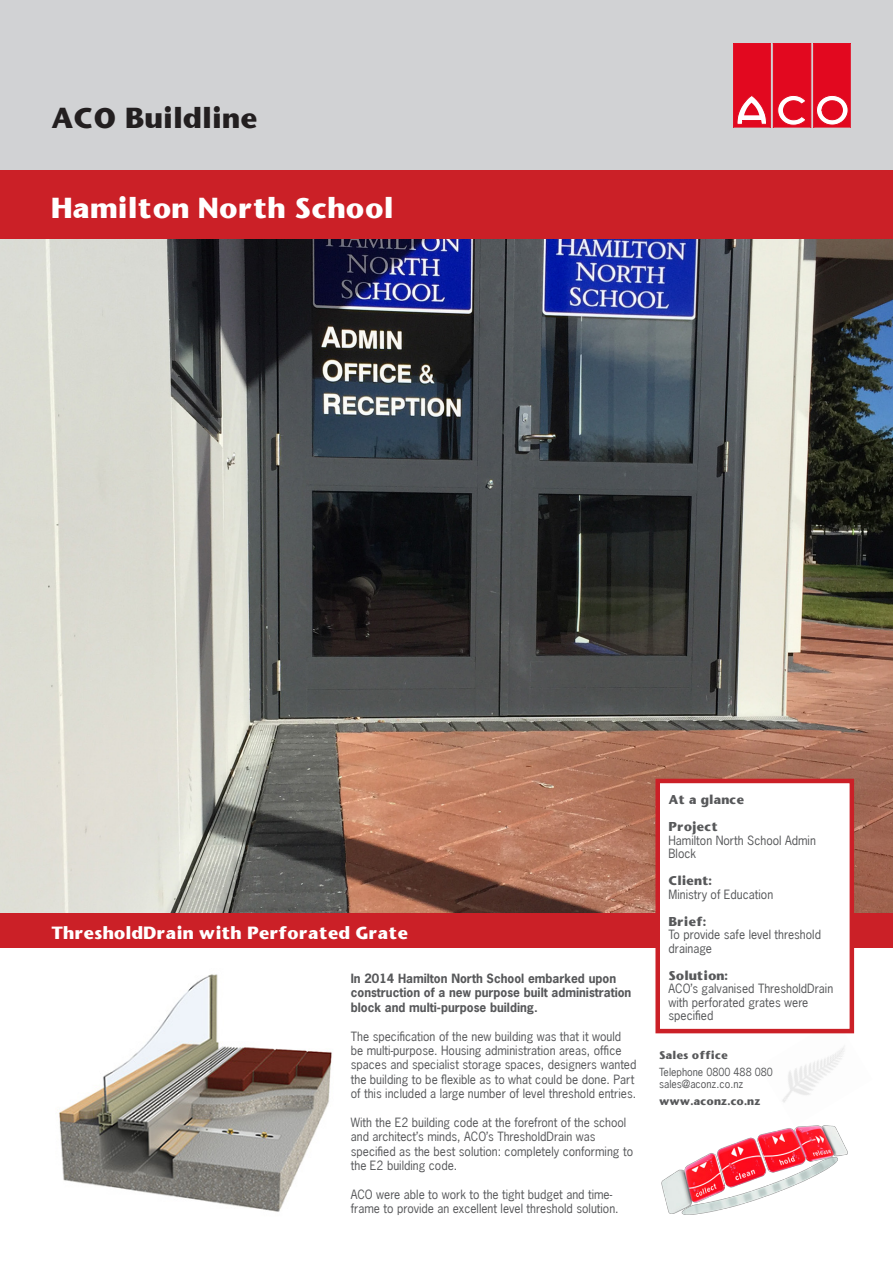
<style>
.page{position:relative;width:893px;height:1263px;background:#fff}
.page>*{position:absolute;margin:0;border:0;box-sizing:border-box;transform-origin:0 0}
.t1{font:700 27px "Stone Sans";color:#fff}
.t2{font:700 27px "Stone Sans";color:#231f20}
.t3{font:700 16.5px "Stone Sans";color:#fff}
.t4{font:12px/14.4px "News Gothic";color:#57585a}
.t5{font:700 12px/14.4px "News Gothic";color:#57585a}
.t6{font:700 12px "Stone Sans";color:#57585a}
.t7{font:10.5px/12.6px "News Gothic";color:#57585a}
.t8{font:700 10.5px "Stone Sans";color:#57585a}
</style>
<div class="page">
<img style="left:759px;top:1019px;width:96px;height:84px">
<div style="left:0;top:0;width:893px;height:170px;background:#d1d2d4"></div>
<svg style="left:733px;top:44px;width:117px;height:84px;background:#e4283c"></svg>
<img style="left:0;top:238px;width:893px;height:675px">
<img style="left:661px;top:1125px;width:187px;height:90px">
<div style="left:0;top:913px;width:893px;height:34px;background:#cb2027"></div>
<div style="left:0;top:170px;width:893px;height:68px;background:#cb2027"></div>
<div style="left:658px;top:781px;width:194px;height:250px;background:#fff"></div>
<div style="left:655px;top:779px;width:199px;height:254px;border:4px solid #cb2027"></div>
<img style="left:59px;top:974px;width:273px;height:238px">
<h1 class="t2" style="left:51px;top:99px;width:208px">ACO Buildline</h1>
<h1 class="t1" style="left:51px;top:190px;width:344px">Hamilton North School</h1>
<h2 class="t3" style="left:51px;top:921px;width:359px">ThresholdDrain with Perforated Grate</h2>
<p class="t5" style="left:351px;top:971px;width:282px">In 2014 Hamilton North School embarked upon construction of a new purpose built administration block and multi-purpose building.</p>
<p class="t4" style="left:351px;top:1029px;width:287px">The specification of the new building was that it would be multi-purpose. Housing administration areas, office spaces and specialist storage spaces, designers wanted the building to be flexible as to what could be done. Part of this included a large number of level threshold entries.</p>
<p class="t4" style="left:351px;top:1115px;width:284px">With the E2 building code at the forefront of the school and architect’s minds, ACO’s ThresholdDrain was specified as the best solution: completely conforming to the E2 building code.</p>
<p class="t4" style="left:351px;top:1187px;width:269px">ACO were able to work to the tight budget and time&shy;frame to provide an excellent level threshold solution.</p>
<p class="t6" style="left:668px;top:792px;width:77px">At a glance</p>
<p class="t6" style="left:668px;top:819px;width:51px">Project</p>
<p class="t4" style="left:668px;top:833px;width:149px;line-height:13.5px">Hamilton North School Admin<br>Block</p>
<p class="t6" style="left:668px;top:873px;width:45px">Client:</p>
<p class="t4" style="left:668px;top:887px;width:106px">Ministry of Education</p>
<p class="t6" style="left:668px;top:913px;width:39px">Brief:</p>
<p class="t4" style="left:668px;top:928px;width:154px;line-height:13.5px">To provide safe level threshold drainage</p>
<p class="t6" style="left:668px;top:967px;width:61px">Solution:</p>
<p class="t4" style="left:668px;top:982px;width:166px;line-height:13.5px">ACO’s galvanised ThresholdDrain with perforated grates were specified</p>
<p class="t6" style="left:661px;top:878px;width:51px">Project</p>
<p class="t4" style="left:661px;top:892px;width:20px">text</p>
<p class="t6" style="left:661px;top:918px;width:45px">Client:</p>
<p class="t4" style="left:661px;top:933px;width:20px">text</p>
<p class="t4" style="left:661px;top:973px;width:20px">text</p>
<p class="t6" style="left:661px;top:999px;width:61px">Solution:</p>
<p class="t8" style="left:659px;top:1048px;width:70px">Sales office</p>
<p class="t7" style="left:659px;top:1065px;width:115px">Telephone 0800 488 080 sales@aconz.co.nz</p>
<p class="t8" style="left:659px;top:1094px;width:103px">www.aconz.co.nz</p>
</div>
